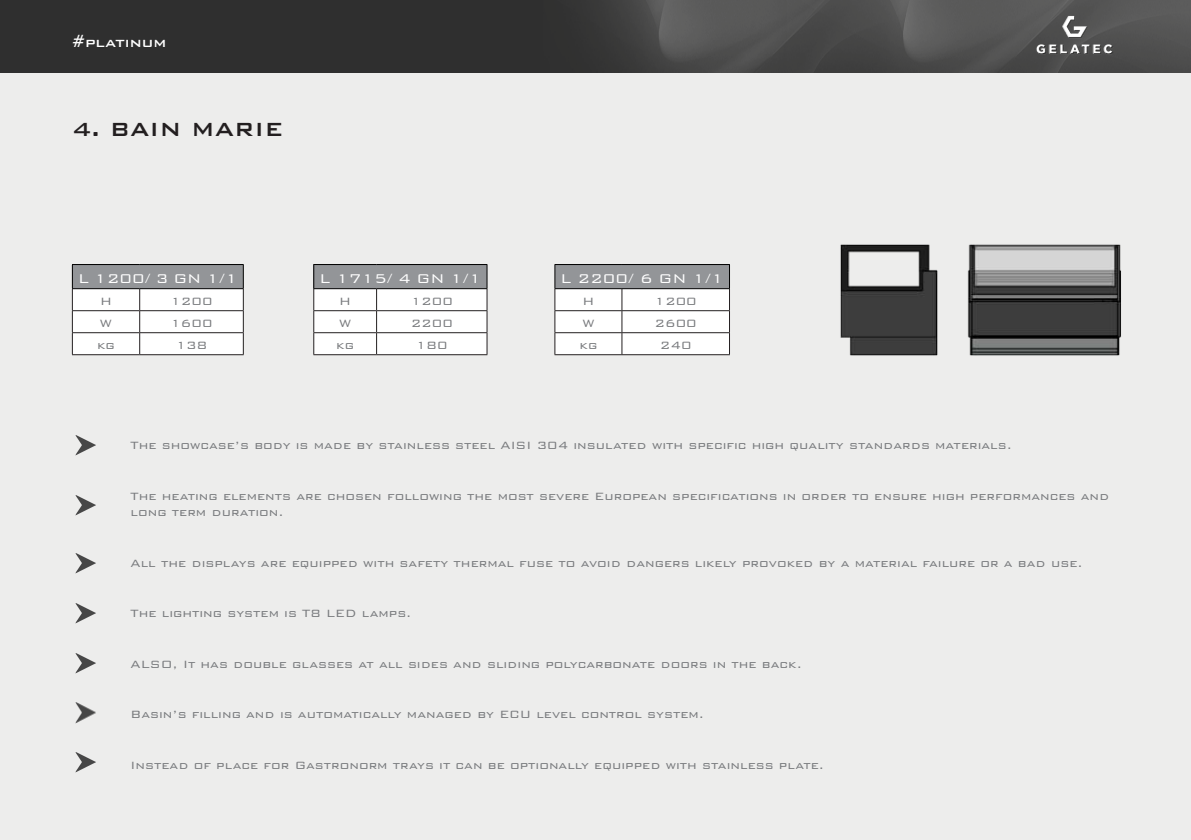
<style>
.page{position:relative;width:1191px;height:840px;background:#fff}
.page>*{position:absolute;margin:0;border:0;box-sizing:border-box;transform-origin:0 0}
.t1{font:500 25.4px "Bank Gothic BT";color:#231f20}
.t2{font:300 17px "Bank Gothic BT";color:#fff}
.t3{font:500 17px "Bank Gothic BT";color:#fff}
.t4{font:300 14px/16.8px "Bank Gothic BT";color:#787a7d}
</style>
<div class="page">
<hr style="left:0;top:0;width:1px;height:839px;background:#ededec">
<div style="left:2px;top:0;width:1189px;height:839px;background:#ededec"></div>
<img style="left:0;top:0;width:1191px;height:72px">
<img style="left:1034px;top:14px;width:80px;height:43px">
<img style="left:75px;top:653px;width:21px;height:21px">
<img style="left:75px;top:702px;width:21px;height:22px">
<img style="left:75px;top:752px;width:21px;height:21px">
<img style="left:75px;top:603px;width:21px;height:21px">
<img style="left:75px;top:495px;width:21px;height:21px">
<img style="left:75px;top:435px;width:21px;height:21px">
<img style="left:75px;top:553px;width:21px;height:21px">
<hr style="left:72px;top:354px;width:68px;height:1px;background:#231f20">
<hr style="left:140px;top:354px;width:104px;height:1px;background:#231f20">
<hr style="left:72px;top:264px;width:68px;height:1px;background:#000">
<hr style="left:140px;top:264px;width:104px;height:1px;background:#000">
<svg style="left:72px;top:265px;width:172px;height:89px;background:#dadadb"></svg>
<hr style="left:72px;top:288px;width:68px;height:1px;background:#000">
<hr style="left:140px;top:288px;width:104px;height:1px;background:#000">
<hr style="left:313px;top:354px;width:63px;height:1px;background:#231f20">
<hr style="left:376px;top:354px;width:111px;height:1px;background:#231f20">
<hr style="left:313px;top:264px;width:63px;height:1px;background:#000">
<hr style="left:376px;top:264px;width:111px;height:1px;background:#000">
<svg style="left:313px;top:265px;width:174px;height:89px;background:#d8d8d9"></svg>
<hr style="left:313px;top:288px;width:63px;height:1px;background:#000">
<hr style="left:376px;top:288px;width:111px;height:1px;background:#000">
<hr style="left:554px;top:354px;width:68px;height:1px;background:#231f20">
<hr style="left:622px;top:354px;width:108px;height:1px;background:#231f20">
<hr style="left:554px;top:264px;width:68px;height:1px;background:#000">
<hr style="left:622px;top:264px;width:108px;height:1px;background:#000">
<svg style="left:554px;top:265px;width:176px;height:89px;background:#dadadb"></svg>
<hr style="left:554px;top:288px;width:68px;height:1px;background:#000">
<hr style="left:622px;top:288px;width:108px;height:1px;background:#000">
<img style="left:840px;top:244px;width:281px;height:112px">
<p class="t3" style="left:72px;top:34px;width:96px">#platinum</p>
<h1 class="t1" style="left:72px;top:115px;width:213px">4. BAIN MARIE</h1>
<p class="t2" style="left:78px;top:269px;width:161px">L 1200/ 3 GN 1/1</p>
<p class="t4" style="left:100px;top:292px;width:13px">H</p>
<p class="t4" style="left:170px;top:292px;width:44px">1200</p>
<p class="t4" style="left:100px;top:314px;width:14px">W</p>
<p class="t4" style="left:170px;top:314px;width:44px">1600</p>
<p class="t4" style="left:97px;top:336px;width:19px">kg</p>
<p class="t4" style="left:176px;top:336px;width:33px">138</p>
<p class="t2" style="left:319px;top:269px;width:163px">L 1715/ 4 GN 1/1</p>
<p class="t4" style="left:339px;top:292px;width:13px">H</p>
<p class="t4" style="left:411px;top:292px;width:44px">1200</p>
<p class="t4" style="left:339px;top:314px;width:14px">W</p>
<p class="t4" style="left:411px;top:314px;width:44px">2200</p>
<p class="t4" style="left:336px;top:336px;width:19px">kg</p>
<p class="t4" style="left:416px;top:336px;width:33px">180</p>
<p class="t2" style="left:560px;top:269px;width:165px">L 2200/ 6 GN 1/1</p>
<p class="t4" style="left:582px;top:292px;width:13px">H</p>
<p class="t4" style="left:654px;top:292px;width:44px">1200</p>
<p class="t4" style="left:582px;top:314px;width:14px">W</p>
<p class="t4" style="left:654px;top:314px;width:44px">2600</p>
<p class="t4" style="left:579px;top:336px;width:19px">kg</p>
<p class="t4" style="left:660px;top:336px;width:33px">240</p>
<p class="t4" style="left:131px;top:436px;width:883px">The showcase’s body is made by stainless steel AISI 304 insulated with specific high quality standards materials.</p>
<p class="t4" style="left:131px;top:487px;width:980px">The heating elements are chosen following the most severe European specifications in order to ensure high performances and long term duration.</p>
<p class="t4" style="left:131px;top:554px;width:953px">All the displays are equipped with safety thermal fuse to avoid dangers likely provoked by a material failure or a bad use.</p>
<p class="t4" style="left:131px;top:604px;width:282px">The lighting system is T8 LED lamps.</p>
<p class="t4" style="left:131px;top:655px;width:673px">ALSO, It has double glasses at all sides and sliding polycarbonate doors in the back.</p>
<p class="t4" style="left:131px;top:705px;width:575px">Basin’s filling and is automatically managed by ECU level control system.</p>
<p class="t4" style="left:131px;top:755px;width:695px">Instead of place for Gastronorm trays it can be optionally equipped with stainless plate.</p>
</div>
